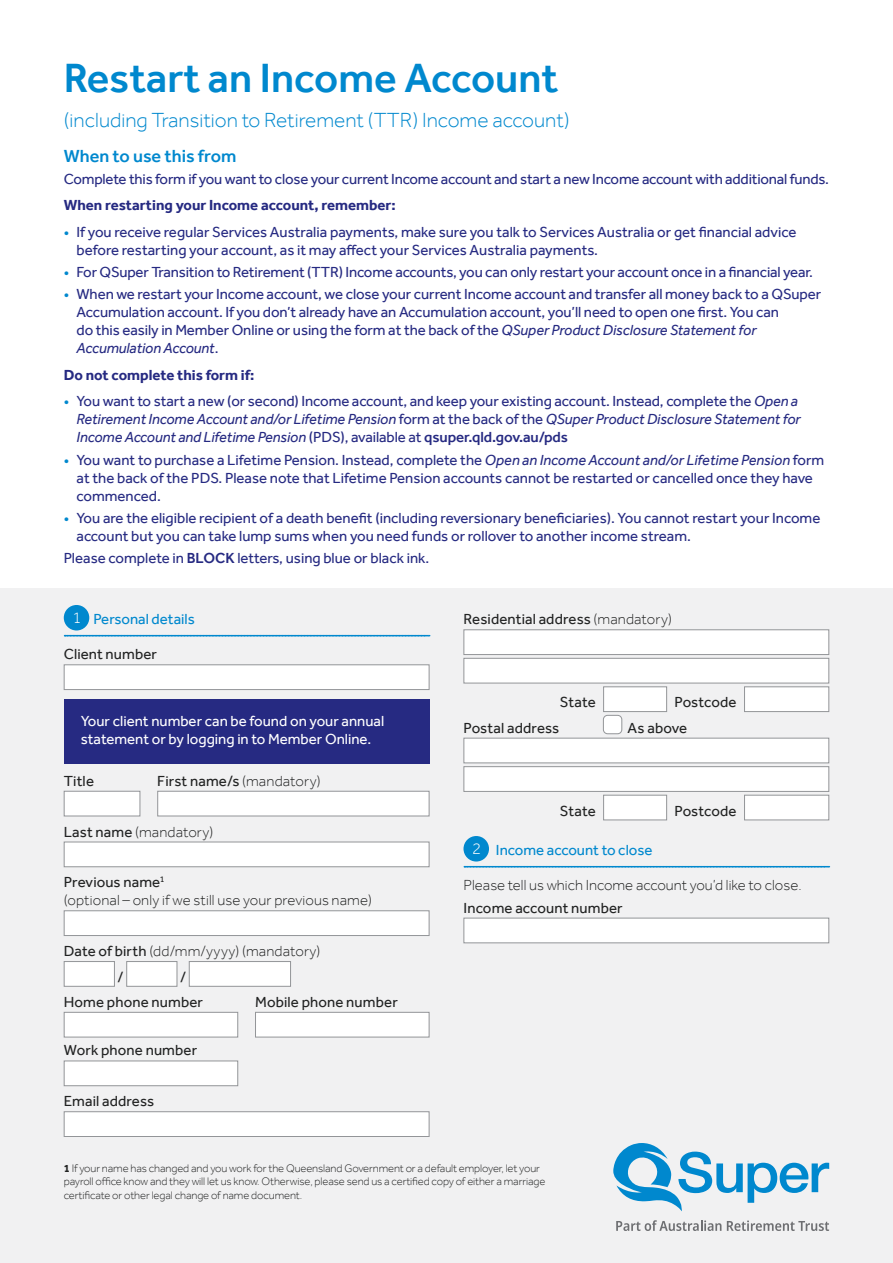
<style>
.page{position:relative;width:893px;height:1263px;background:#fff}
.page>*{position:absolute;margin:0;border:0;box-sizing:border-box;transform-origin:0 0}
.t1{font:500 42px "Effra";color:#0088ce}
.t2{font:300 21px "Effra";color:#0088ce}
.t3{font:500 18px "Effra";color:#0088ce}
.t4{font:300 16.5px "Effra";color:#fff}
.t5{font:15px/18px "Effra";letter-spacing:-.005em;color:#262a82}
.t6{font:15px/24.6px "Effra";letter-spacing:.01em;color:#212222}
.t7{font:300 15px/18px "Effra";color:#212222}
.t8{font:15px/18px "Effra";color:#fff}
.t9{font:700 15px "Effra";color:#262a82}
.t10{font:15px "Effra";color:#0088ce}
.t11{font:300 11.25px/13.5px "Effra";letter-spacing:-.01em;color:#212222}
.s1{color:#0088ce}
.s2{font-style:italic}
.s3{font-weight:500}
.s4{font-weight:300}
.s5{font-weight:400}
.s6{font-weight:700}
</style>
<div class="page">
<div style="left:0;top:589px;width:893px;height:674px;background:#f1f1f2"></div>
<svg style="left:65px;top:635px;width:365px;height:1px"></svg>
<div style="left:64px;top:664px;width:365px;height:26px;background:#fff;border:1px solid #939598"></div>
<div style="left:64px;top:699px;width:365px;height:64px;background:#262a82"></div>
<div style="left:64px;top:791px;width:76px;height:25px;background:#fff;border:1px solid #939598"></div>
<div style="left:157px;top:791px;width:272px;height:25px;background:#fff;border:1px solid #939598"></div>
<div style="left:64px;top:842px;width:365px;height:25px;background:#fff;border:1px solid #939598"></div>
<div style="left:64px;top:910px;width:365px;height:26px;background:#fff;border:1px solid #939598"></div>
<div style="left:64px;top:961px;width:51px;height:26px;background:#fff;border:1px solid #939598"></div>
<div style="left:126px;top:961px;width:51px;height:26px;background:#fff;border:1px solid #939598"></div>
<div style="left:189px;top:961px;width:102px;height:26px;background:#fff;border:1px solid #939598"></div>
<div style="left:64px;top:1012px;width:174px;height:25px;background:#fff;border:1px solid #939598"></div>
<div style="left:255px;top:1012px;width:174px;height:25px;background:#fff;border:1px solid #939598"></div>
<div style="left:64px;top:1060px;width:174px;height:26px;background:#fff;border:1px solid #939598"></div>
<div style="left:64px;top:1111px;width:365px;height:26px;background:#fff;border:1px solid #939598"></div>
<svg style="left:464px;top:866px;width:365px;height:1px"></svg>
<div style="left:463px;top:629px;width:366px;height:26px;background:#fff;border:1px solid #939598"></div>
<div style="left:463px;top:658px;width:366px;height:25px;background:#fff;border:1px solid #939598"></div>
<div style="left:603px;top:686px;width:64px;height:26px;background:#fff;border:1px solid #939598"></div>
<div style="left:744px;top:686px;width:85px;height:26px;background:#fff;border:1px solid #939598"></div>
<div style="left:603px;top:715px;width:19px;height:19px;background:#fff;border-radius:4px"></div>
<div style="left:603px;top:715px;width:19px;height:19px;border:1px solid #939598;border-radius:4px"></div>
<div style="left:463px;top:738px;width:366px;height:25px;background:#fff;border:1px solid #939598"></div>
<div style="left:463px;top:766px;width:366px;height:26px;background:#fff;border:1px solid #939598"></div>
<div style="left:603px;top:795px;width:64px;height:25px;background:#fff;border:1px solid #939598"></div>
<div style="left:744px;top:795px;width:85px;height:25px;background:#fff;border:1px solid #939598"></div>
<div style="left:463px;top:918px;width:366px;height:25px;background:#fff;border:1px solid #939598"></div>
<div style="left:64px;top:605px;width:25px;height:25px;background:#0088ce;border-radius:50%"></div>
<div style="left:463px;top:836px;width:26px;height:25px;background:#0088ce;border-radius:50%"></div>
<svg style="left:613px;top:1143px;width:216px;height:68px"></svg>
<svg style="left:616px;top:1220px;width:105px;height:11px"></svg>
<svg style="left:727px;top:1220px;width:102px;height:11px"></svg>
<h1 class="t1" style="left:64px;top:53px;width:496px">Restart an Income Account</h1>
<h2 class="t2" style="left:64px;top:108px;width:507px">(including Transition to Retirement (TTR) Income account)</h2>
<p class="t3" style="left:64px;top:145px;width:174px">When to use this from</p>
<p class="t5" style="left:64px;top:170px;width:767px">Complete this form if you want to close your current Income account and start a new Income account with additional funds.</p>
<p class="t9" style="left:64px;top:196px;width:333px">When restarting your Income account, remember:</p>
<p class="t5" style="left:77px;top:223px;width:721px;text-indent:-13px"><span class="s1">•</span> If you receive regular Services Australia payments, make sure you talk to Services Australia or get financial advice before restarting your account, as it may affect your Services Australia payments.</p>
<p class="t5" style="left:64px;top:263px;width:751px"><span class="s1">•</span> For QSuper Transition to Retirement (TTR) Income accounts, you can only restart your account once in a financial year.</p>
<p class="t5" style="left:77px;top:285px;width:746px;text-indent:-13px"><span class="s1">•</span> When we restart your Income account, we close your current Income account and transfer all money back to a QSuper Accumulation account. If you don’t already have an Accumulation account, you’ll need to open one first. You can<br>do this easily in Member Online or using the form at the back of the <span class="s2">QSuper Product Disclosure Statement for Accumulation Account</span>.</p>
<p class="t9" style="left:64px;top:366px;width:192px">Do not complete this form if:</p>
<p class="t5" style="left:77px;top:392px;width:726px;text-indent:-13px"><span class="s1">•</span> You want to start a new (or second) Income account, and keep your existing account. Instead, complete the <span class="s2">Open a<br>Retirement Income Account and/or Lifetime Pension</span> form at the back of the <span class="s2">QSuper Product Disclosure Statement for<br>Income Account and Lifetime Pension</span> (PDS), available at <span class="s3">qsuper.qld.gov.au/pds</span></p>
<p class="t5" style="left:77px;top:450px;width:749px;text-indent:-13px"><span class="s1">•</span> You want to purchase a Lifetime Pension. Instead, complete the <span class="s2">Open an Income Account and/or Lifetime Pension</span> form at the back of the PDS. Please note that Lifetime Pension accounts cannot be restarted or cancelled once they have commenced.</p>
<p class="t5" style="left:77px;top:509px;width:745px;text-indent:-13px"><span class="s1">•</span> You are the eligible recipient of a death benefit (including reversionary beneficiaries). You cannot restart your Income account but you can take lump sums when you need funds or rollover to another income stream.</p>
<p class="t5" style="left:64px;top:549px;width:367px">Please complete in <span class="s3">BLOCK</span> letters, using blue or black ink.</p>
<p class="t4" style="left:72px;top:607px;width:10px">1</p>
<p class="t10" style="left:94px;top:610px;width:103px">Personal details</p>
<p class="t6" style="left:64px;top:642px;width:95px">Client number</p>
<p class="t8" style="left:81px;top:712px;width:305px">Your client number can be found on your annual statement or by logging in to Member Online.</p>
<p class="t6" style="left:64px;top:768px;width:32px">Title</p>
<p class="t6" style="left:157px;top:768px;width:165px">First name/s <span class="s4">(mandatory)</span></p>
<p class="t7" style="left:64px;top:822px;width:151px"><span class="s5">Last name</span> (mandatory)</p>
<p class="t7" style="left:64px;top:873px;width:310px"><span class="s5">Previous name</span><sup>1<br></sup>(optional – only if we still use your previous name)</p>
<p class="t7" style="left:118px;top:938px;width:204px;line-height:26.1px;text-indent:-54px"><span class="s5">Date of birth</span> (dd/mm/yyyy) (mandatory) <span class="s5">/</span></p>
<p class="t6" style="left:64px;top:965px;width:141px;text-indent:116px">/<br>Home phone number</p>
<p class="t6" style="left:255px;top:989px;width:144px">Mobile phone number</p>
<p class="t6" style="left:64px;top:1038px;width:135px">Work phone number</p>
<p class="t6" style="left:64px;top:1089px;width:92px">Email address</p>
<p class="t6" style="left:463px;top:607px;width:210px">Residential address <span class="s4">(mandatory)</span></p>
<p class="t6" style="left:560px;top:690px;width:37px">State</p>
<p class="t6" style="left:674px;top:690px;width:64px">Postcode</p>
<p class="t6" style="left:463px;top:715px;width:97px">Postal address</p>
<p class="t6" style="left:628px;top:715px;width:61px">As above</p>
<p class="t6" style="left:560px;top:798px;width:37px">State</p>
<p class="t6" style="left:674px;top:798px;width:64px">Postcode</p>
<p class="t10" style="left:496px;top:841px;width:158px">Income account to close</p>
<p class="t7" style="left:463px;top:876px;width:340px">Please tell us which Income account you’d like to close.</p>
<p class="t6" style="left:463px;top:895px;width:161px">Income account number</p>
<p class="t4" style="left:472px;top:838px;width:10px">2</p>
<p class="t11" style="left:64px;top:1161px;width:483px"><span class="s6">1</span> If your name has changed and you work for the Queensland Government or a default employer, let your payroll office know and they will let us know. Otherwise, please send us a certified copy of either a marriage certificate or other legal change of name document.</p>
</div>
